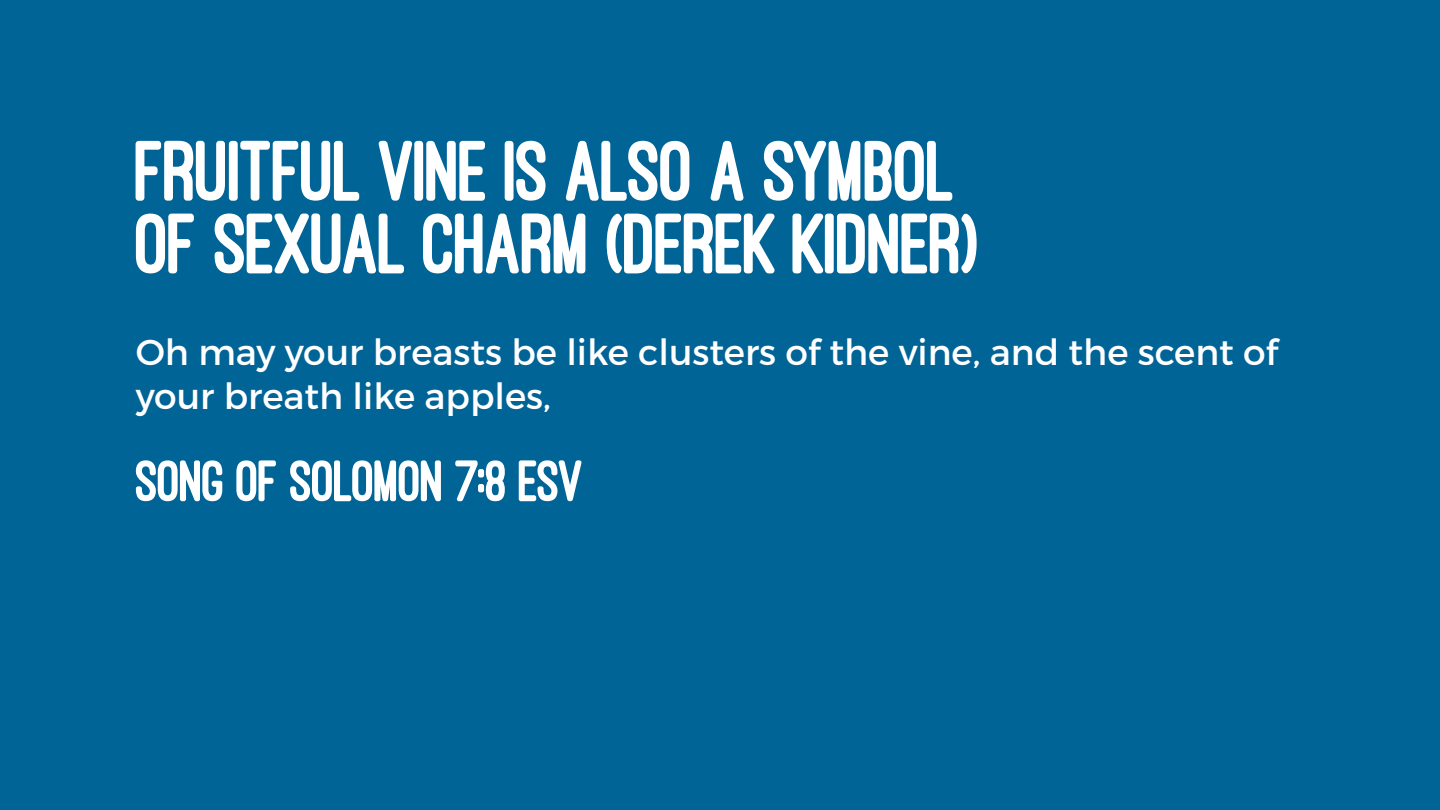
<style>
.page{position:relative;width:1440px;height:810px;background:#006496}
.page>*{position:absolute;margin:0;border:0;box-sizing:border-box;transform-origin:0 0}
.t1{font:800 88.72px/72.7px "Ostrich Sans";letter-spacing:-.035em;color:#fff}
.t2{font:800 60.53px "Ostrich Sans";letter-spacing:-.04em;color:#fff}
.t3{font:36px/43.2px "Montserrat";color:#fff}
</style>
<div class="page">
<h1 class="t1" style="left:136px;top:135px;width:845px">FRUITFUL VINE IS ALSO A SYMBOL<br>OF SEXUAL CHARM (DEREK KIDNER)</h1>
<p class="t3" style="left:136px;top:331px;width:1144px">Oh may your breasts be like clusters of the vine, and the scent of your breath like apples,</p>
<h2 class="t2" style="left:136px;top:449px;width:450px">SONG OF SOLOMON 7:8 ESV</h2>
</div>
